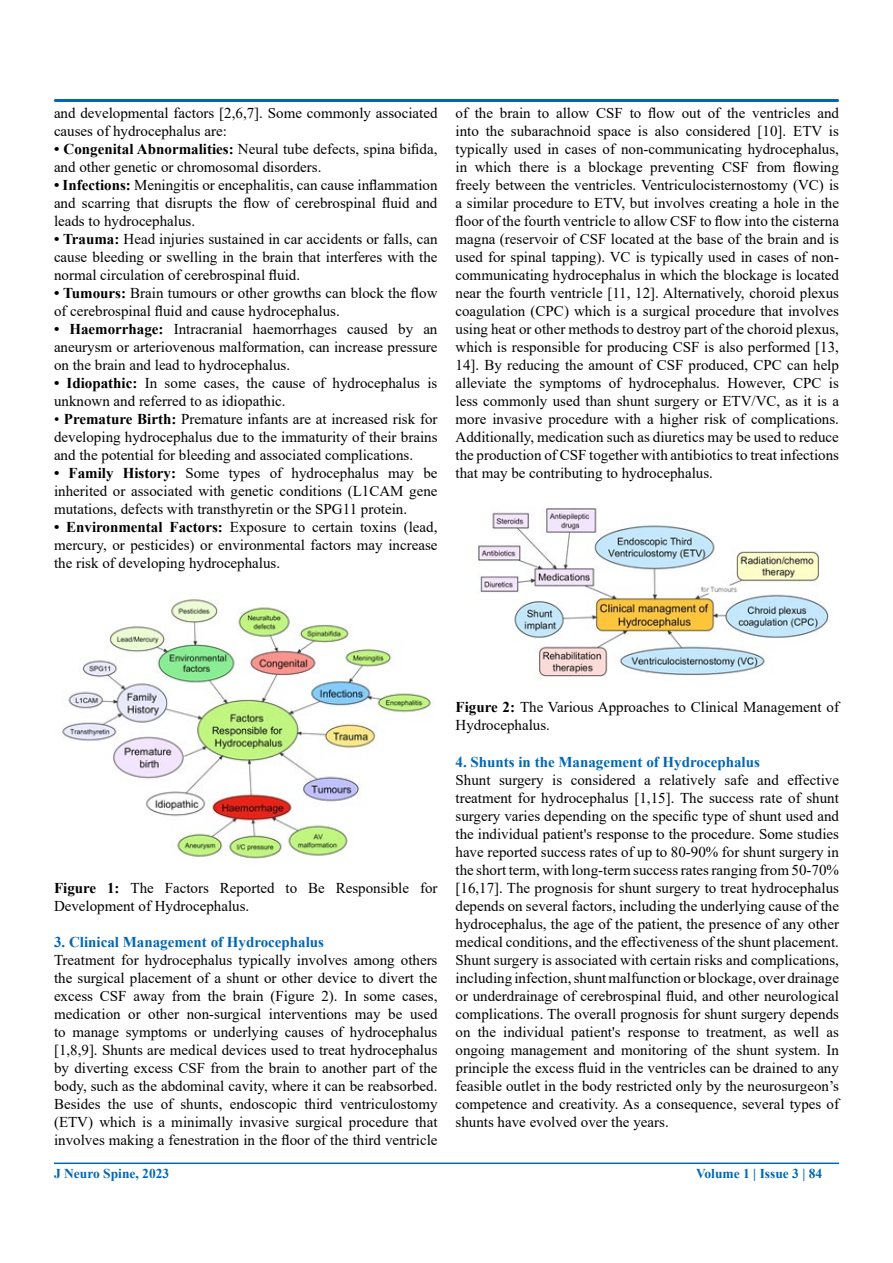
<style>
.page{position:relative;width:893px;height:1263px;background:#fff}
.page>*{position:absolute;margin:0;border:0;box-sizing:border-box;transform-origin:0 0}
.t1{font:15px/18px "Times New Roman";color:#000;text-align:justify}
.t2{font:700 15px "Times New Roman";color:#0066b3}
.t3{font:700 13.5px "Times New Roman";color:#0066b3}
.s1{font-weight:700}
</style>
<div class="page">
<div style="left:54px;top:99px;width:785px;height:3px;border:2px solid #0066b3"></div>
<hr style="left:54px;top:1162px;width:785px;height:2px;background:#0066b3">
<img style="left:62px;top:599px;width:373px;height:260px">
<img style="left:478px;top:508px;width:351px;height:169px">
<p class="t1" style="left:54px;top:104px;width:385px">and developmental factors [2,6,7]. Some commonly associated causes of hydrocephalus are:</p>
<p class="t1" style="left:54px;top:140px;width:385px"><span class="s1">• Congenital Abnormalities:</span> Neural tube defects, spina bifida, and other genetic or chromosomal disorders.</p>
<p class="t1" style="left:54px;top:176px;width:385px"><span class="s1">• Infections:</span> Meningitis or encephalitis, can cause inflammation and scarring that disrupts the flow of cerebrospinal fluid and leads to hydrocephalus.</p>
<p class="t1" style="left:54px;top:230px;width:385px"><span class="s1">• Trauma:</span> Head injuries sustained in car accidents or falls, can cause bleeding or swelling in the brain that interferes with the normal circulation of cerebrospinal fluid.</p>
<p class="t1" style="left:54px;top:284px;width:385px"><span class="s1">• Tumours:</span> Brain tumours or other growths can block the flow of cerebrospinal fluid and cause hydrocephalus.</p>
<p class="t1" style="left:54px;top:320px;width:385px"><span class="s1">• Haemorrhage:</span> Intracranial haemorrhages caused by an aneurysm or arteriovenous malformation, can increase pressure on the brain and lead to hydrocephalus.</p>
<p class="t1" style="left:54px;top:374px;width:385px"><span class="s1">• Idiopathic:</span> In some cases, the cause of hydrocephalus is unknown and referred to as idiopathic.</p>
<p class="t1" style="left:54px;top:410px;width:385px">• <span class="s1">Premature Birth:</span> Premature infants are at increased risk for developing hydrocephalus due to the immaturity of their brains and the potential for bleeding and associated complications.</p>
<p class="t1" style="left:54px;top:464px;width:385px"><span class="s1">• Family History:</span> Some types of hydrocephalus may be inherited or associated with genetic conditions (L1CAM gene mutations, defects with transthyretin or the SPG11 protein.</p>
<p class="t1" style="left:54px;top:518px;width:385px"><span class="s1">• Environmental Factors:</span> Exposure to certain toxins (lead, mercury, or pesticides) or environmental factors may increase the risk of developing hydrocephalus.</p>
<p class="t1" style="left:455px;top:104px;width:385px">of the brain to allow CSF to flow out of the ventricles and into the subarachnoid space is also considered [10]. ETV is typically used in cases of non-communicating hydrocephalus, in which there is a blockage preventing CSF from flowing freely between the ventricles. Ventriculocisternostomy (VC) is a similar procedure to ETV, but involves creating a hole in the floor of the fourth ventricle to allow CSF to flow into the cisterna magna (reservoir of CSF located at the base of the brain and is used for spinal tapping). VC is typically used in cases of non&shy;communicating hydrocephalus in which the blockage is located near the fourth ventricle [11, 12]. Alternatively, choroid plexus coagulation (CPC) which is a surgical procedure that involves using heat or other methods to destroy part of the choroid plexus, which is responsible for producing CSF is also performed [13, 14]. By reducing the amount of CSF produced, CPC can help alleviate the symptoms of hydrocephalus. However, CPC is less commonly used than shunt surgery or ETV/VC, as it is a more invasive procedure with a higher risk of complications.<br>Additionally, medication such as diuretics may be used to reduce the production of CSF together with antibiotics to treat infections that may be contributing to hydrocephalus.</p>
<p class="t1" style="left:54px;top:878px;width:385px"><span class="s1">Figure 1:</span> The Factors Reported to Be Responsible for<br>Development of Hydrocephalus.</p>
<p class="t2" style="left:54px;top:931px;width:272px">3. Clinical Management of Hydrocephalus</p>
<p class="t1" style="left:54px;top:950px;width:385px">Treatment for hydrocephalus typically involves among others the surgical placement of a shunt or other device to divert the excess CSF away from the brain (Figure 2). In some cases, medication or other non-surgical interventions may be used to manage symptoms or underlying causes of hydrocephalus [1,8,9]. Shunts are medical devices used to treat hydrocephalus by diverting excess CSF from the brain to another part of the body, such as the abdominal cavity, where it can be reabsorbed.<br>Besides the use of shunts, endoscopic third ventriculostomy (ETV) which is a minimally invasive surgical procedure that involves making a fenestration in the floor of the third ventricle</p>
<p class="t1" style="left:455px;top:698px;width:385px"><span class="s1">Figure 2:</span> The Various Approaches to Clinical Management of<br>Hydrocephalus.</p>
<p class="t2" style="left:455px;top:751px;width:306px">4. Shunts in the Management of Hydrocephalus</p>
<p class="t1" style="left:455px;top:770px;width:385px">Shunt surgery is considered a relatively safe and effective treatment for hydrocephalus [1,15]. The success rate of shunt surgery varies depending on the specific type of shunt used and the individual patient's response to the procedure. Some studies have reported success rates of up to 80-90% for shunt surgery in the short term, with long-term success rates ranging from 50-70% [16,17]. The prognosis for shunt surgery to treat hydrocephalus depends on several factors, including the underlying cause of the hydrocephalus, the age of the patient, the presence of any other medical conditions, and the effectiveness of the shunt placement.<br>Shunt surgery is associated with certain risks and complications, including infection, shunt malfunction or blockage, over drainage or underdrainage of cerebrospinal fluid, and other neurological complications. The overall prognosis for shunt surgery depends on the individual patient's response to treatment, as well as ongoing management and monitoring of the shunt system. In principle the excess fluid in the ventricles can be drained to any feasible outlet in the body restricted only by the neurosurgeon’s competence and creativity. As a consequence, several types of shunts have evolved over the years.</p>
<p class="t3" style="left:54px;top:1164px;width:117px">J Neuro Spine, 2023</p>
<p class="t3" style="left:696px;top:1163px;width:128px">Volume 1 | Issue 3 | 84</p>
</div>
